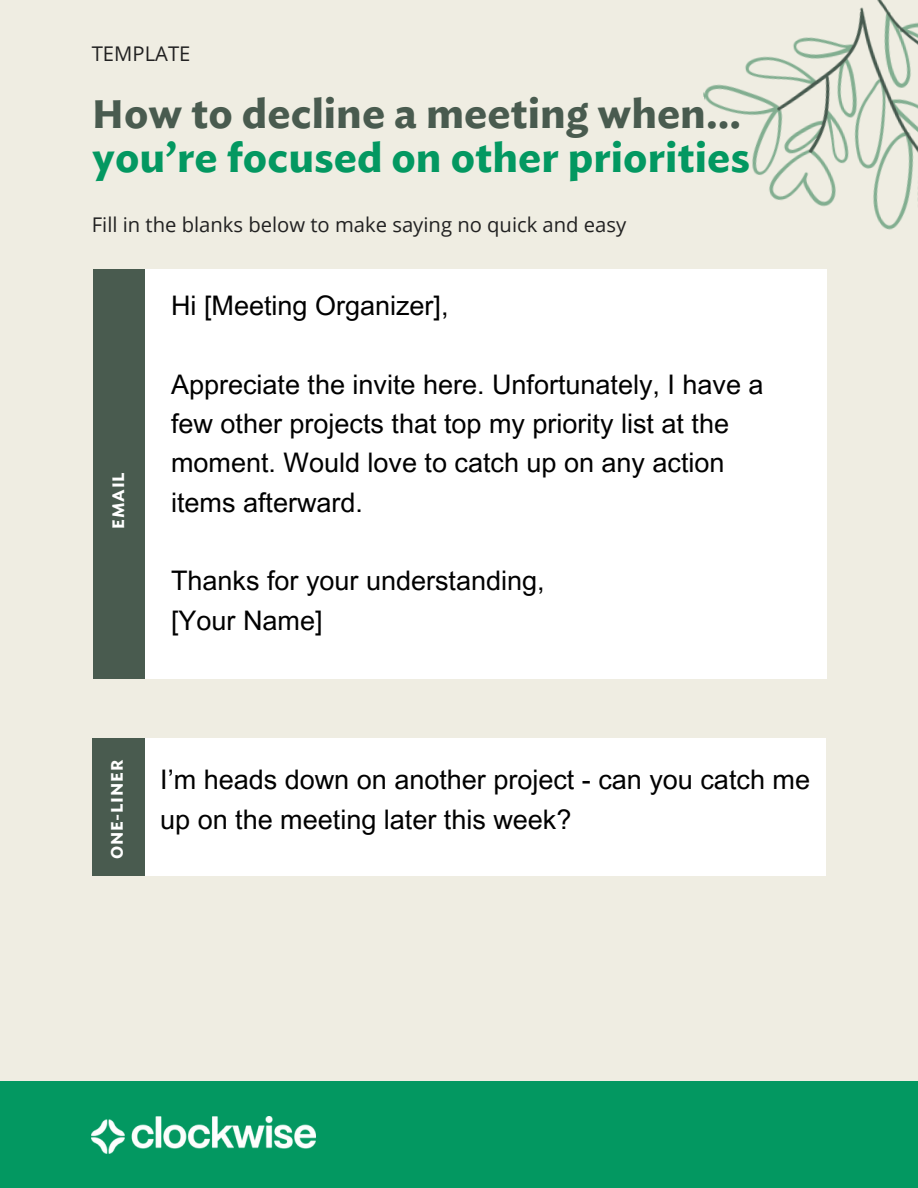
<style>
.page{position:relative;width:918px;height:1188px;background:#efede2}
.page>*{position:absolute;margin:0;border:0;box-sizing:border-box;transform-origin:0 0}
.t1{font:700 38.25px/43.8px "Ideal Sans S Sm";color:#039861}
.t2{font:27px/39.3px "Arial MT Pro";color:#000}
.t3{font:20.25px "Open Sans";color:#222}
.t4{font:700 15.9px "Ideal Sans S Sm";letter-spacing:.05em;color:#fff}
.s1{color:#495b4f}
</style>
<div class="page">
<div style="left:0;top:1081px;width:918px;height:107px;background:#039861"></div>
<img style="left:703px;top:0;width:215px;height:230px">
<img style="left:92px;top:1116px;width:224px;height:37px">
<div style="left:145px;top:739px;width:681px;height:137px;background:#fff"></div>
<div style="left:92px;top:739px;width:53px;height:137px;background:#495b4f"></div>
<div style="left:93px;top:269px;width:53px;height:409px;background:#495b4f"></div>
<div style="left:145px;top:269px;width:682px;height:409px;background:#fff"></div>
<p class="t3" style="left:92px;top:40px;width:100px">TEMPLATE</p>
<h1 class="t1" style="left:92px;top:92px;width:659px"><span class="s1">How to decline a meeting when... </span>you’re focused on other priorities</h1>
<h4 class="t3" style="left:92px;top:210px;width:536px">Fill in the blanks below to make saying no quick and easy</h4>
<h2 class="t4" style="left:109px;top:529px;width:58px;rotate:-90deg">EMAIL</h2>
<p class="t2" style="left:171px;top:289px;width:279px">Hi [Meeting Organizer],</p>
<h2 class="t2" style="left:171px;top:368px;width:594px">Appreciate the invite here. Unfortunately, I have a few other projects that top my priority list at the moment. Would love to catch up on any action items afterward.</h2>
<p class="t2" style="left:171px;top:565px;width:375px">Thanks for your understanding, [Your Name]</p>
<h2 class="t4" style="left:108px;top:859px;width:101px;rotate:-90deg">ONE-LINER</h2>
<h2 class="t2" style="left:160px;top:762px;width:651px;line-height:40.5px">I’m heads down on another project - can you catch me up on the meeting later this week?</h2>
</div>
